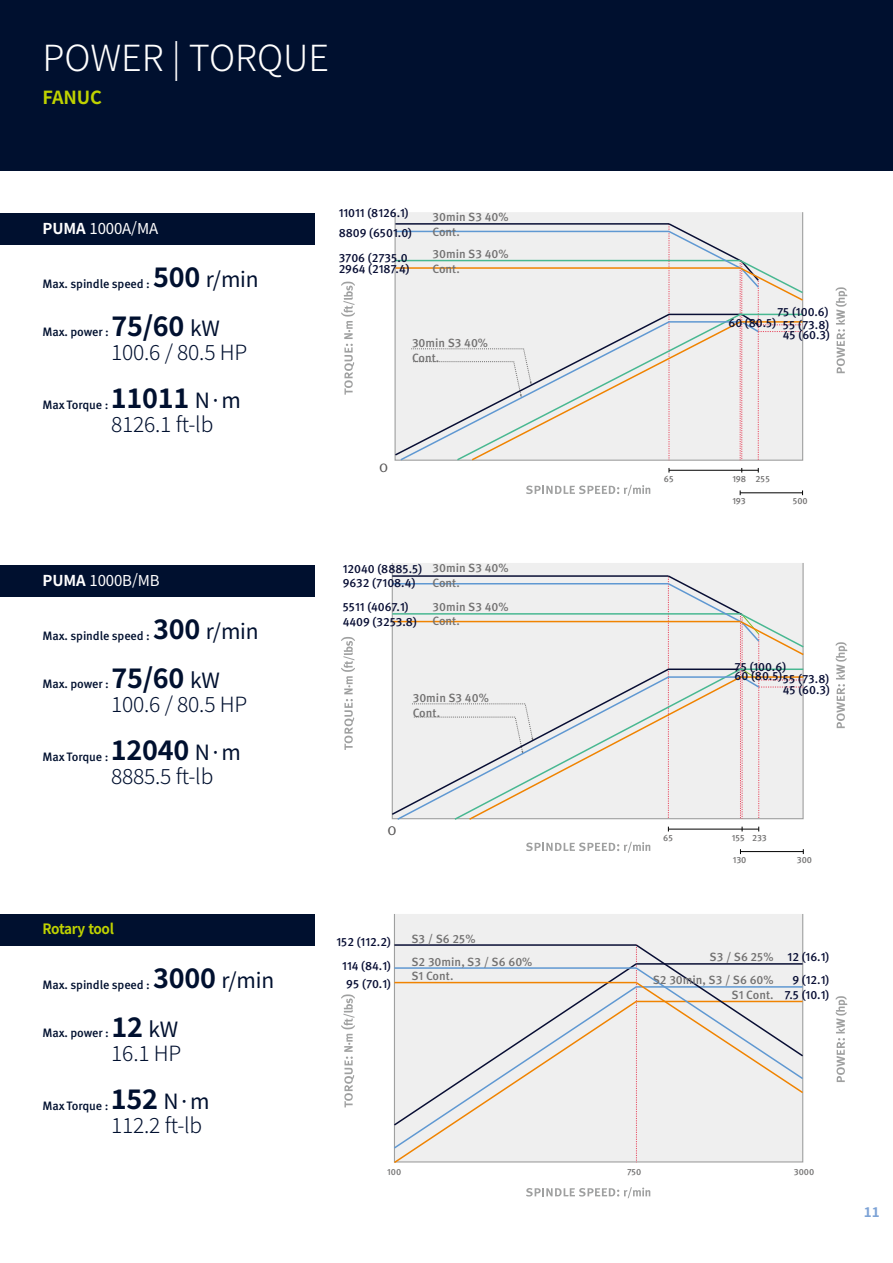
<style>
.page{position:relative;width:893px;height:1263px;background:#fff}
.page>*{position:absolute;margin:0;border:0;box-sizing:border-box;transform-origin:0 0}
.t1{font:300 36px "Noto Sans KR";color:#fff}
.t2{font:300 21px "Noto Sans KR";letter-spacing:-.01em;color:#00102f}
.t3{font:700 18px "Noto Sans KR";letter-spacing:-.01em;color:#bfd200}
.t4{font:15px "Noto Sans KR";letter-spacing:-.01em;color:#fff}
.t5{font:700 14.25px "Noto Sans KR";letter-spacing:-.03em;color:#bfd200;scale:.95 1}
.t6{font:700 13.5px "Noto Sans KR";color:#7da3d6}
.t7{font:13.2px "Meta Normal LF";color:#595757;scale:1.23 1}
.t8{font:12.9px "Meta Normal LF";color:#595757;scale:1.26 1}
.t9{font:500 12.15px "Doosan Meta Pro";letter-spacing:-.01em;color:#00102f}
.t10{font:500 12px/10.1px "Doosan Meta Pro";color:#080e34}
.t11{font:500 12px/14.4px "Doosan Meta Pro";color:#727171}
.t12{font:500 9px "Doosan Meta Pro";color:#727171}
.s1{font-weight:700}
.s2{font-family:"Noto Sans KR";font-weight:700;font-size:27px}
.s3{font-family:"Noto Sans KR";font-weight:400;font-size:21px}
</style>
<div class="page">
<div style="left:0;top:0;width:893px;height:170px;background:#00102f"></div>
<div style="left:0;top:213px;width:315px;height:31px;background:#00102f"></div>
<div style="left:0;top:565px;width:315px;height:31px;background:#00102f"></div>
<div style="left:0;top:914px;width:315px;height:31px;background:#00102f"></div>
<svg style="left:526px;top:485px;width:124px;height:11px"></svg>
<svg style="left:526px;top:842px;width:124px;height:11px"></svg>
<svg style="left:526px;top:1187px;width:124px;height:11px"></svg>
<div style="left:394px;top:212px;width:409px;height:249px;background:#efefef;border:1px solid #9fa0a0"></div>
<div style="left:394px;top:913px;width:409px;height:249px;background:#efefef"></div>
<svg style="left:394px;top:313px;width:5px;height:144px"></svg>
<hr style="left:395px;top:223px;width:274px;height:2px;background:#080e34">
<hr style="left:395px;top:260px;width:345px;height:1px;background:#48b891">
<hr style="left:669px;top:470px;width:73px;height:1px;background:#000">
<svg style="left:741px;top:468px;width:18px;height:5px"></svg>
<hr style="left:740px;top:493px;width:62px;height:1px;background:#000">
<svg style="left:399px;top:348px;width:71px;height:113px"></svg>
<hr style="left:395px;top:231px;width:274px;height:1px;background:#5f98d2">
<svg style="left:470px;top:320px;width:334px;height:141px"></svg>
<hr style="left:395px;top:267px;width:345px;height:2px;background:#f08300">
<svg style="left:667px;top:222px;width:137px;height:238px"></svg>
<div style="left:392px;top:562px;width:412px;height:257px;background:#efefef"></div>
<svg style="left:391px;top:668px;width:5px;height:148px"></svg>
<hr style="left:668px;top:829px;width:74px;height:1px;background:#000">
<hr style="left:392px;top:575px;width:276px;height:2px;background:#080e34">
<svg style="left:742px;top:827px;width:17px;height:4px"></svg>
<hr style="left:740px;top:851px;width:63px;height:1px;background:#000">
<hr style="left:392px;top:613px;width:348px;height:2px;background:#48b891">
<svg style="left:396px;top:703px;width:72px;height:117px"></svg>
<hr style="left:392px;top:583px;width:276px;height:1px;background:#5f98d2">
<svg style="left:468px;top:675px;width:336px;height:145px"></svg>
<hr style="left:392px;top:621px;width:348px;height:1px;background:#f08300">
<svg style="left:666px;top:574px;width:138px;height:245px"></svg>
<svg style="left:394px;top:943px;width:410px;height:220px"></svg>
<svg style="left:341px;top:637px;width:14px;height:113px"></svg>
<svg style="left:835px;top:642px;width:12px;height:86px"></svg>
<svg style="left:341px;top:282px;width:14px;height:113px"></svg>
<svg style="left:835px;top:287px;width:12px;height:86px"></svg>
<svg style="left:341px;top:994px;width:14px;height:113px"></svg>
<svg style="left:835px;top:996px;width:12px;height:86px"></svg>
<h1 class="t1" style="left:43px;top:38px;width:288px">POWER | TORQUE</h1>
<h3 class="t3" style="left:43px;top:87px;width:61px">FANUC</h3>
<p class="t4" style="left:43px;top:220px;width:117px"><span class="s1">PUMA</span> 1000A/MA</p>
<p class="t9" style="left:43px;top:276px;width:218px">Max. spindle speed : <span class="s2">500</span> <span class="s3">r/min</span></p>
<p class="t9" style="left:43px;top:325px;width:179px">Max. power : <span class="s2">75/60</span> <span class="s3">kW</span></p>
<h2 class="t2" style="left:111px;top:340px;width:138px">100.6 / 80.5 HP</h2>
<p class="t9" style="left:43px;top:397px;width:200px">Max Torque : <span class="s2">11011</span> <span class="s3">N·m</span></p>
<h2 class="t2" style="left:111px;top:412px;width:104px">8126.1 ft-lb</h2>
<p class="t4" style="left:43px;top:572px;width:119px"><span class="s1">PUMA</span> 1000B/MB</p>
<p class="t9" style="left:43px;top:628px;width:218px">Max. spindle speed : <span class="s2">300</span> <span class="s3">r/min</span></p>
<p class="t9" style="left:43px;top:676px;width:179px">Max. power : <span class="s2">75/60</span> <span class="s3">kW</span></p>
<h2 class="t2" style="left:111px;top:692px;width:138px">100.6 / 80.5 HP</h2>
<p class="t9" style="left:43px;top:749px;width:200px">Max Torque : <span class="s2">12040</span> <span class="s3">N·m</span></p>
<h2 class="t2" style="left:111px;top:764px;width:104px">8885.5 ft-lb</h2>
<p class="t5" style="left:43px;top:921px;width:77px">Rotary tool</p>
<p class="t9" style="left:43px;top:977px;width:233px">Max. spindle speed : <span class="s2">3000</span> <span class="s3">r/min</span></p>
<p class="t9" style="left:43px;top:1025px;width:137px">Max. power : <span class="s2">12</span> <span class="s3">kW</span></p>
<h2 class="t2" style="left:111px;top:1041px;width:72px">16.1 HP</h2>
<p class="t9" style="left:43px;top:1098px;width:169px">Max Torque : <span class="s2">152</span> <span class="s3">N·m</span></p>
<h2 class="t2" style="left:111px;top:1113px;width:93px">112.2 ft-lb</h2>
<p class="t10" style="left:339px;top:203px;width:75px;line-height:20.1px">11011 (8126.1)<br>8809 (6501.0)</p>
<p class="t10" style="left:339px;top:253px;width:71px">3706 (2735.0</p>
<p class="t10" style="left:339px;top:263px;width:73px">2964 (2187.4)</p>
<p class="t11" style="left:432px;top:210px;width:78px">30min S3 40%<br>Cont.</p>
<p class="t11" style="left:432px;top:247px;width:78px">30min S3 40%<br>Cont.</p>
<p class="t11" style="left:412px;top:336px;width:78px">30min S3 40%<br>Cont.</p>
<p class="t8" style="left:379px;top:461px;width:9px">0</p>
<p class="t10" style="left:343px;top:562px;width:81px;line-height:14.1px">12040 (8885.5)<br>9632 (7108.4)</p>
<p class="t10" style="left:343px;top:602px;width:67px">5511 (4067.1)</p>
<p class="t10" style="left:343px;top:617px;width:76px">4409 (3253.8)</p>
<p class="t11" style="left:432px;top:561px;width:78px">30min S3 40%<br>Cont.</p>
<p class="t11" style="left:432px;top:599px;width:78px">30min S3 40%<br>Cont.</p>
<p class="t11" style="left:413px;top:691px;width:78px">30min S3 40%<br>Cont.</p>
<p class="t7" style="left:388px;top:823px;width:9px">0</p>
<p class="t10" style="left:336px;top:937px;width:56px">152 (112.2)</p>
<p class="t10" style="left:342px;top:961px;width:50px">114 (84.1)</p>
<p class="t10" style="left:346px;top:979px;width:46px">95 (70.1)</p>
<p class="t11" style="left:411px;top:927px;width:122px;line-height:23.5px">S3 / S6 25%<br>S2 30min, S3 / S6 60%</p>
<p class="t11" style="left:411px;top:969px;width:44px">S1 Cont.</p>
<p class="t10" style="left:777px;top:307px;width:53px">75 (100.6)</p>
<p class="t10" style="left:728px;top:318px;width:49px">60 (80.5)</p>
<p class="t10" style="left:783px;top:320px;width:48px">55 (73.8)<br>45 (60.3)</p>
<p class="t12" style="left:664px;top:473px;width:11px">65</p>
<p class="t12" style="left:732px;top:473px;width:39px">198 255</p>
<p class="t12" style="left:732px;top:495px;width:15px">193</p>
<p class="t12" style="left:793px;top:495px;width:17px">500</p>
<p class="t10" style="left:735px;top:661px;width:53px">75 (100.6)</p>
<p class="t10" style="left:735px;top:673px;width:96px">60 (80.5)55 (73.8)</p>
<p class="t10" style="left:783px;top:685px;width:48px">45 (60.3)</p>
<p class="t12" style="left:663px;top:832px;width:11px">65</p>
<p class="t12" style="left:732px;top:832px;width:37px">155 233</p>
<p class="t12" style="left:733px;top:855px;width:15px">130</p>
<p class="t12" style="left:797px;top:855px;width:17px">300</p>
<p class="t11" style="left:653px;top:946px;width:122px;line-height:23px;text-align:right">S3 / S6 25%<br>S2 30min, S3 / S6 60%</p>
<p class="t11" style="left:732px;top:987px;width:44px">S1 Cont.</p>
<p class="t10" style="left:788px;top:946px;width:43px;line-height:23px;text-align:center">12 (16.1)<br>9 (12.1)</p>
<p class="t10" style="left:784px;top:990px;width:46px">7.5 (10.1)</p>
<p class="t12" style="left:387px;top:1166px;width:15px">100</p>
<p class="t12" style="left:627px;top:1166px;width:16px">750</p>
<p class="t12" style="left:794px;top:1166px;width:22px">3000</p>
<p class="t6" style="left:864px;top:1205px;width:17px">11</p>
</div>
